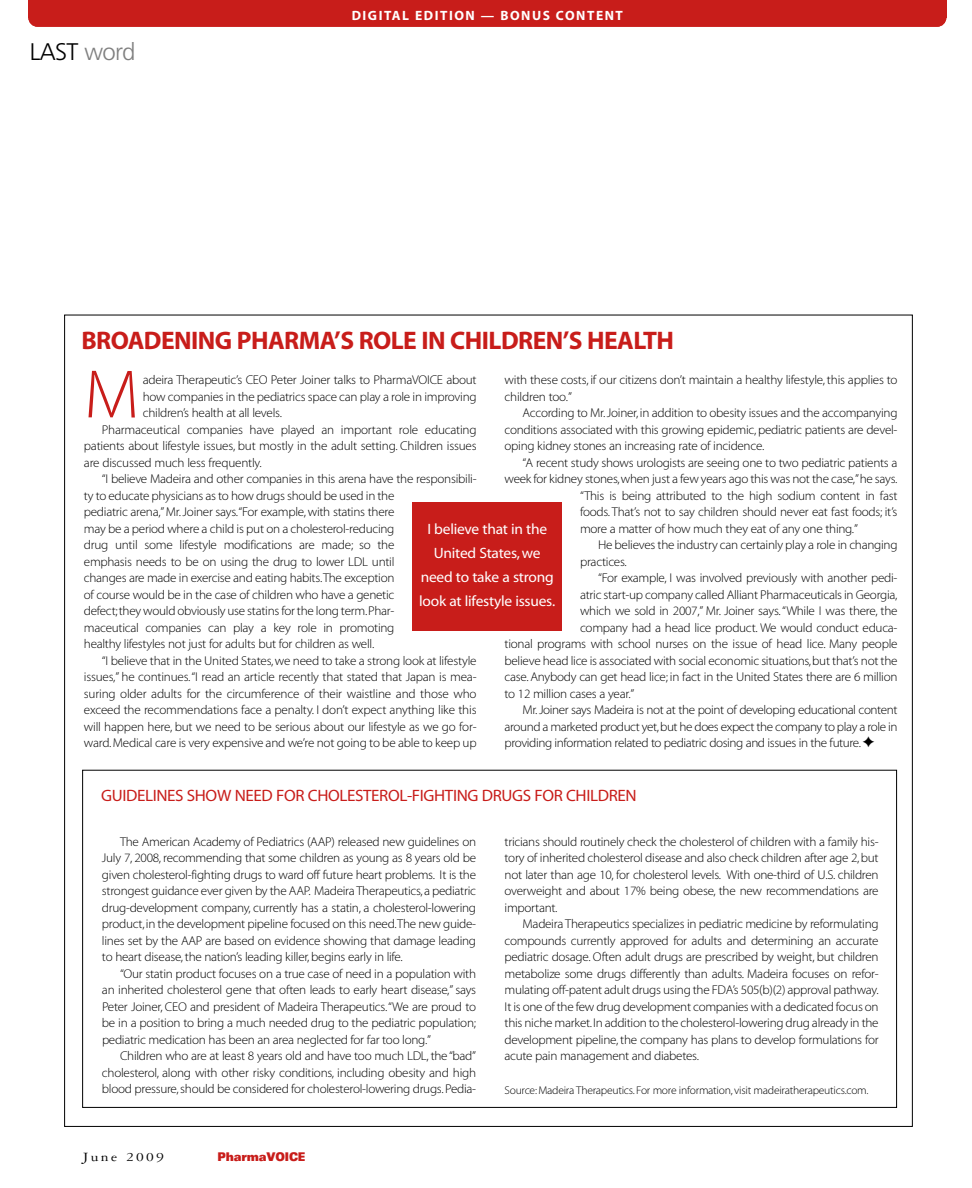
<style>
.page{position:relative;width:972px;height:1188px;background:#fff}
.page>*{position:absolute;margin:0;border:0;box-sizing:border-box;transform-origin:0 0}
.t1{font:69px "Myriad MM.215.wt.600.wd";color:#c81d1a}
.t2{font:25.5px "Myriad MM.700.wt.600.wd";letter-spacing:-.02em;color:#c81d1a}
.t3{font:300 24px "Frutiger";letter-spacing:-.03em;color:#000}
.t4{font:16.5px "Myriad MM.400.wt.600.wd";letter-spacing:-.02em;color:#c81d1a}
.t5{font:15px/24px "Myriad MM.400.wt.600.wd";letter-spacing:-.015em;color:#fff;text-align:center}
.t6{font:13.5px "Myriad MM.700.wt.600.wd";letter-spacing:.11em;color:#fff}
.t7{font:13.5px "Garamond Three";letter-spacing:.15em;color:#000;scale:1.15 1}
.t8{font:12.75px/16.5px "Myriad MM.215.wt.600.wd";letter-spacing:-.02em;color:#000;text-align:justify}
.t9{font:900 expanded 12px "Univers";letter-spacing:-.015em;color:#c81d1a;scale:.75 1}
.t10{font:11.25px "Myriad MM.215.wt.600.wd";letter-spacing:-.02em;color:#000}
.s1{color:#808080}
</style>
<div class="page">
<div style="left:28px;top:0;width:918px;height:18px;background:#c81d1a"></div>
<div style="left:28px;top:8px;width:918px;height:19px;background:#c81d1a;border-radius:9px"></div>
<div style="left:412px;top:503px;width:150px;height:128px;background:#c81d1a"></div>
<h3 class="t3" style="left:30px;top:38px;width:107px">LAST <span class="s1">word</span></h3>
<p class="t6" style="left:352px;top:8px;width:273px">DIGITAL EDITION — BONUS CONTENT</p>
<h2 class="t2" style="left:81px;top:327px;width:594px">BROADENING PHARMA’S ROLE IN CHILDREN’S HEALTH</h2>
<h1 class="t1" style="left:84px;top:361px;width:57px">M</h1>
<p class="t8" style="left:505px;top:372px;width:394px">with these costs, if our citizens don’t maintain a healthy lifestyle,this applies to children too.”</p>
<p class="t8" style="left:505px;top:405px;width:394px;text-indent:18px">According to Mr.Joiner, in addition to obesity issues and the accompanying conditions associated with this growing epidemic,pediatric patients are devel&shy;oping kidney stones an increasing rate of incidence.</p>
<p class="t8" style="left:523px;top:455px;width:376px">“A recent study shows urologists are seeing one to two pediatric patients a</p>
<p class="t8" style="left:505px;top:471px;width:394px">week for kidney stones,when just a few years ago this was not the case,”he says.</p>
<p class="t8" style="left:580px;top:488px;width:319px">“This is being attributed to the high sodium content in fast</p>
<p class="t8" style="left:580px;top:504px;width:319px">foods. That’s not to say children should never eat fast foods; it’s</p>
<p class="t8" style="left:580px;top:521px;width:279px">more a matter of how much they eat of any one thing.”</p>
<p class="t8" style="left:598px;top:537px;width:301px">He believes the industry can certainly play a role in changing</p>
<p class="t8" style="left:580px;top:554px;width:48px">practices.</p>
<p class="t8" style="left:598px;top:570px;width:301px">“For example, I was involved previously with another pedi-</p>
<p class="t8" style="left:580px;top:587px;width:319px">atric start-up company called Alliant Pharmaceuticals in Georgia,</p>
<p class="t8" style="left:580px;top:603px;width:319px">which we sold in 2007,” Mr. Joiner says.“While I was there, the</p>
<p class="t8" style="left:580px;top:620px;width:319px">company had a head lice product. We would conduct educa-</p>
<p class="t8" style="left:505px;top:636px;width:394px">tional programs with school nurses on the issue of head lice. Many people</p>
<p class="t8" style="left:505px;top:653px;width:394px">believe head lice is associated with social economic situations,but that’s not the</p>
<p class="t8" style="left:505px;top:669px;width:394px">case. Anybody can get head lice; in fact in the United States there are 6 million</p>
<p class="t8" style="left:505px;top:686px;width:131px">to 12 million cases a year.”</p>
<p class="t8" style="left:523px;top:702px;width:376px">Mr.Joiner says Madeira is not at the point of developing educational content</p>
<p class="t8" style="left:505px;top:719px;width:394px">around a marketed product yet,but he does expect the company to play a role in</p>
<p class="t8" style="left:505px;top:735px;width:372px">providing information related to pediatric dosing and issues in the future.✦</p>
<p class="t8" style="left:143px;top:372px;width:335px">adeira Therapeutic’s CEO Peter Joiner talks to PharmaVOICE about</p>
<p class="t8" style="left:143px;top:389px;width:335px">how companies in the pediatrics space can play a role in improving</p>
<p class="t8" style="left:143px;top:405px;width:141px">children’s health at all levels.</p>
<p class="t8" style="left:102px;top:422px;width:376px">Pharmaceutical companies have played an important role educating</p>
<p class="t8" style="left:84px;top:438px;width:394px">patients about lifestyle issues, but mostly in the adult setting. Children issues</p>
<p class="t8" style="left:84px;top:455px;width:179px">are discussed much less frequently.</p>
<p class="t8" style="left:102px;top:471px;width:376px">“I believe Madeira and other companies in this arena have the responsibili-</p>
<p class="t8" style="left:84px;top:488px;width:312px">ty to educate physicians as to how drugs should be used in the</p>
<p class="t8" style="left:84px;top:504px;width:312px">pediatric arena,”Mr.Joiner says.“For example,with statins there</p>
<p class="t8" style="left:84px;top:521px;width:312px">may be a period where a child is put on a cholesterol-reducing</p>
<p class="t8" style="left:84px;top:537px;width:312px">drug until some lifestyle modifications are made; so the</p>
<p class="t8" style="left:84px;top:554px;width:312px">emphasis needs to be on using the drug to lower LDL until</p>
<p class="t8" style="left:84px;top:570px;width:312px">changes are made in exercise and eating habits.The exception</p>
<p class="t8" style="left:84px;top:587px;width:312px">of course would be in the case of children who have a genetic</p>
<p class="t8" style="left:84px;top:603px;width:312px">defect;they would obviously use statins for the long term.Phar-</p>
<p class="t8" style="left:84px;top:620px;width:312px">maceutical companies can play a key role in promoting</p>
<p class="t8" style="left:84px;top:636px;width:292px">healthy lifestyles not just for adults but for children as well.</p>
<p class="t8" style="left:102px;top:653px;width:376px">“I believe that in the United States,we need to take a strong look at lifestyle</p>
<p class="t8" style="left:84px;top:669px;width:394px">issues,” he continues.“I read an article recently that stated that Japan is mea-</p>
<p class="t8" style="left:84px;top:686px;width:394px">suring older adults for the circumference of their waistline and those who</p>
<p class="t8" style="left:84px;top:702px;width:394px">exceed the recommendations face a penalty. I don’t expect anything like this</p>
<p class="t8" style="left:84px;top:719px;width:394px">will happen here, but we need to be serious about our lifestyle as we go for-</p>
<p class="t8" style="left:84px;top:735px;width:394px">ward.Medical care is very expensive and we’re not going to be able to keep up</p>
<p class="t5" style="left:419px;top:518px;width:138px">I believe that in the<br>United States,we need to take a strong look at lifestyle issues.</p>
<p class="t4" style="left:101px;top:787px;width:537px">GUIDELINES SHOW NEED FOR CHOLESTEROL-FIGHTING DRUGS FOR CHILDREN</p>
<p class="t8" style="left:102px;top:834px;width:376px;text-indent:18px">The American Academy of Pediatrics (AAP) released new guidelines on July 7, 2008, recommending that some children as young as 8 years old be given cholesterol-fighting drugs to ward off future heart problems. It is the strongest guidance ever given by the AAP. Madeira Therapeutics,a pediatric drug-development company, currently has a statin, a cholesterol-lowering product,in the development pipeline focused on this need.The new guide&shy;lines set by the AAP are based on evidence showing that damage leading to heart disease,the nation’s leading killer,begins early in life.</p>
<p class="t8" style="left:102px;top:966px;width:376px;text-indent:18px">“Our statin product focuses on a true case of need in a population with an inherited cholesterol gene that often leads to early heart disease,” says Peter Joiner, CEO and president of Madeira Therapeutics.“We are proud to be in a position to bring a much needed drug to the pediatric population; pediatric medication has been an area neglected for far too long.”</p>
<p class="t8" style="left:102px;top:1049px;width:376px;text-indent:18px">Children who are at least 8 years old and have too much LDL, the“bad” cholesterol, along with other risky conditions, including obesity and high blood pressure,should be considered for cholesterol-lowering drugs.Pedia-</p>
<p class="t7" style="left:82px;top:1150px;width:72px">June 2009</p>
<p class="t9" style="left:218px;top:1150px;width:119px">PharmaVOICE</p>
<p class="t8" style="left:505px;top:834px;width:376px">tricians should routinely check the cholesterol of children with a family his&shy;tory of inherited cholesterol disease and also check children after age 2,but not later than age 10, for cholesterol levels. With one-third of U.S. children overweight and about 17% being obese, the new recommendations are important.</p>
<p class="t8" style="left:505px;top:917px;width:376px;text-indent:18px">Madeira Therapeutics specializes in pediatric medicine by reformulating compounds currently approved for adults and determining an accurate pediatric dosage. Often adult drugs are prescribed by weight, but children metabolize some drugs differently than adults. Madeira focuses on refor&shy;mulating off-patent adult drugs using the FDA’s 505(b)(2) approval pathway.<br>It is one ofthe few drug development companies with a dedicated focus on this niche market.In addition to the cholesterol-lowering drug already in the development pipeline, the company has plans to develop formulations for acute pain management and diabetes.</p>
<p class="t10" style="left:505px;top:1084px;width:366px">Source:Madeira Therapeutics. For more information, visit madeiratherapeutics.com.</p>
</div>
